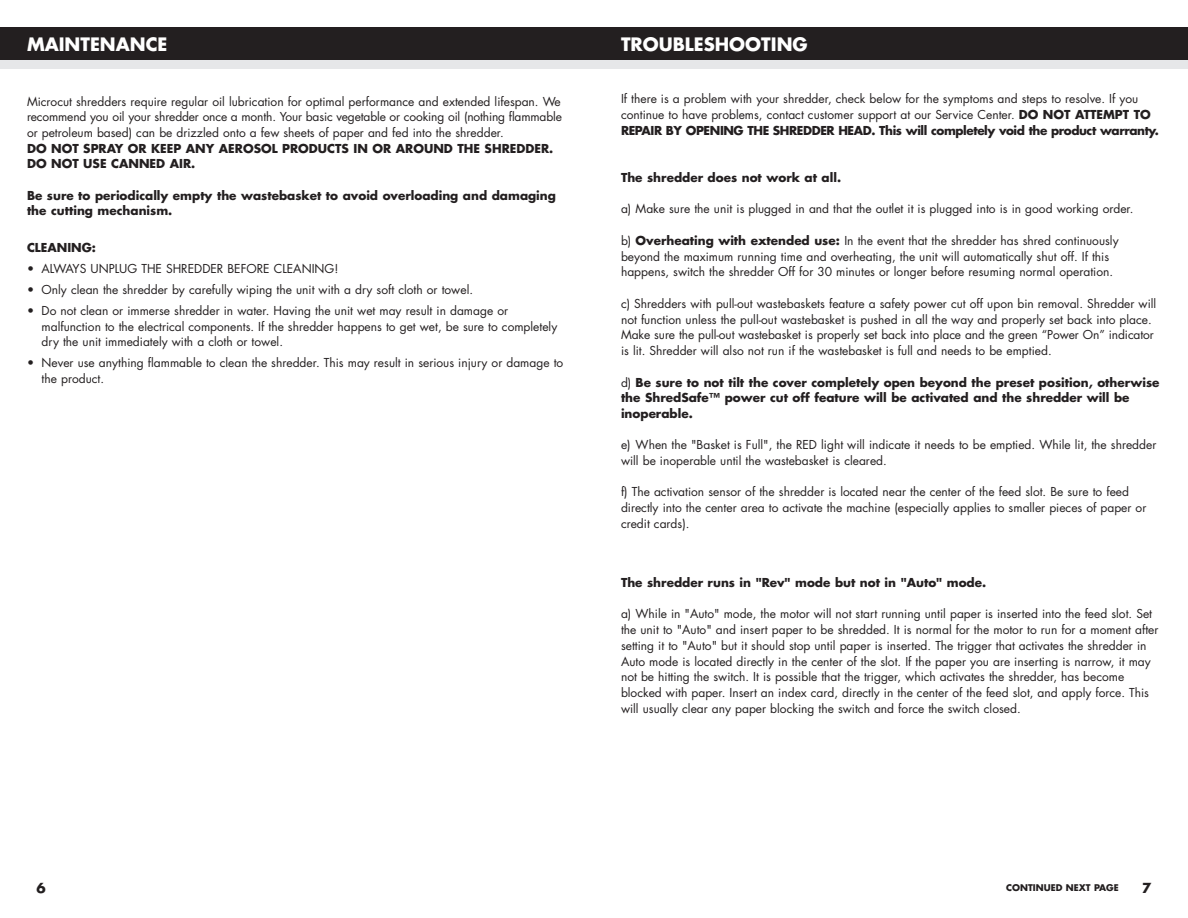
<style>
.page{position:relative;width:1188px;height:918px;background:#fff}
.page>*{position:absolute;margin:0;border:0;box-sizing:border-box;transform-origin:0 0}
.t1{font:700 18px "Futura";color:#fff}
.t2{font:700 13.5px "Futura";color:#231f20}
.t3{font:12px/15.8px "Futura";color:#231f20}
.t4{font:700 12px/15.8px "Futura";color:#231f20}
.t5{font:700 9px "Futura";color:#231f20}
.s1{font-weight:700}
.s2{font-weight:400}
</style>
<div class="page">
<div style="left:594px;top:37px;width:594px;height:32px;background:#e6e7e9"></div>
<div style="left:594px;top:27px;width:594px;height:32px;background:#231f20"></div>
<div style="left:0;top:37px;width:594px;height:32px;background:#e6e7e9"></div>
<div style="left:0;top:27px;width:594px;height:32px;background:#231f20"></div>
<h1 class="t1" style="left:27px;top:36px;width:142px">MAINTENANCE</h1>
<p class="t3" style="left:27px;top:94px;width:536px;text-align:justify">Microcut shredders require regular oil lubrication for optimal performance and extended lifespan. We recommend you oil your shredder once a month. Your basic vegetable or cooking oil (nothing flammable or petroleum based) can be drizzled onto a few sheets of paper and fed into the shredder.</p>
<p class="t4" style="left:27px;top:142px;width:528px">DO NOT SPRAY OR KEEP ANY AEROSOL PRODUCTS IN OR AROUND THE SHREDDER.<br>DO NOT USE CANNED AIR.</p>
<p class="t4" style="left:27px;top:188px;width:530px">Be sure to periodically empty the wastebasket to avoid overloading and damaging the cutting mechanism.</p>
<p class="t4" style="left:27px;top:241px;width:71px">CLEANING:</p>
<p class="t3" style="left:27px;top:262px;width:313px">• ALWAYS UNPLUG THE SHREDDER BEFORE CLEANING!</p>
<p class="t3" style="left:27px;top:283px;width:448px">• Only clean the shredder by carefully wiping the unit with a dry soft cloth or towel.</p>
<p class="t3" style="left:42px;top:304px;width:517px;text-indent:-15px">• Do not clean or immerse shredder in water. Having the unit wet may result in damage or malfunction to the electrical components. If the shredder happens to get wet, be sure to completely dry the unit immediately with a cloth or towel.</p>
<p class="t3" style="left:42px;top:356px;width:523px;text-indent:-15px">• Never use anything flammable to clean the shredder. This may result in serious injury or damage to the product.</p>
<h1 class="t1" style="left:621px;top:36px;width:188px">TROUBLESHOOTING</h1>
<p class="t3" style="left:621px;top:92px;width:540px">If there is a problem with your shredder, check below for the symptoms and steps to resolve. If you continue to have problems, contact customer support at our Service Center. <span class="s1">DO NOT ATTEMPT TO<br>REPAIR BY OPENING THE SHREDDER HEAD. This will completely void the product warranty.</span></p>
<p class="t4" style="left:621px;top:171px;width:222px">The shredder does not work at all.</p>
<p class="t3" style="left:621px;top:202px;width:514px">a) Make sure the unit is plugged in and that the outlet it is plugged into is in good working order.</p>
<p class="t3" style="left:621px;top:234px;width:499px">b) <span class="s1">Overheating with extended use:</span> In the event that the shredder has shred continuously beyond the maximum running time and overheating, the unit will automatically shut off. If this happens, switch the shredder Off for 30 minutes or longer before resuming normal operation.</p>
<p class="t3" style="left:621px;top:297px;width:537px">c) Shredders with pull-out wastebaskets feature a safety power cut off upon bin removal. Shredder will not function unless the pull-out wastebasket is pushed in all the way and properly set back into place.<br>Make sure the pull-out wastebasket is properly set back into place and the green “Power On” indicator is lit. Shredder will also not run if the wastebasket is full and needs to be emptied.</p>
<p class="t4" style="left:621px;top:375px;width:540px"><span class="s2">d)</span> Be sure to not tilt the cover completely open beyond the preset position, otherwise the ShredSafe™ power cut off feature will be activated and the shredder will be inoperable.</p>
<p class="t3" style="left:621px;top:438px;width:537px">e) When the "Basket is Full", the RED light will indicate it needs to be emptied. While lit, the shredder will be inoperable until the wastebasket is cleared.</p>
<p class="t3" style="left:621px;top:485px;width:527px">f) The activation sensor of the shredder is located near the center of the feed slot. Be sure to feed directly into the center area to activate the machine (especially applies to smaller pieces of paper or credit cards).</p>
<p class="t4" style="left:621px;top:576px;width:367px">The shredder runs in "Rev" mode but not in "Auto" mode.</p>
<p class="t3" style="left:621px;top:607px;width:539px">a) While in "Auto" mode, the motor will not start running until paper is inserted into the feed slot. Set the unit to "Auto" and insert paper to be shredded. It is normal for the motor to run for a moment after setting it to "Auto" but it should stop until paper is inserted. The trigger that activates the shredder in Auto mode is located directly in the center of the slot. If the paper you are inserting is narrow, it may not be hitting the switch. It is possible that the trigger, which activates the shredder, has become blocked with paper. Insert an index card, directly in the center of the feed slot, and apply force. This will usually clear any paper blocking the switch and force the switch closed.</p>
<p class="t2" style="left:37px;top:882px;width:11px">6</p>
<p class="t2" style="left:1142px;top:882px;width:11px">7</p>
<p class="t5" style="left:1006px;top:884px;width:114px">CONTINUED NEXT PAGE</p>
</div>
